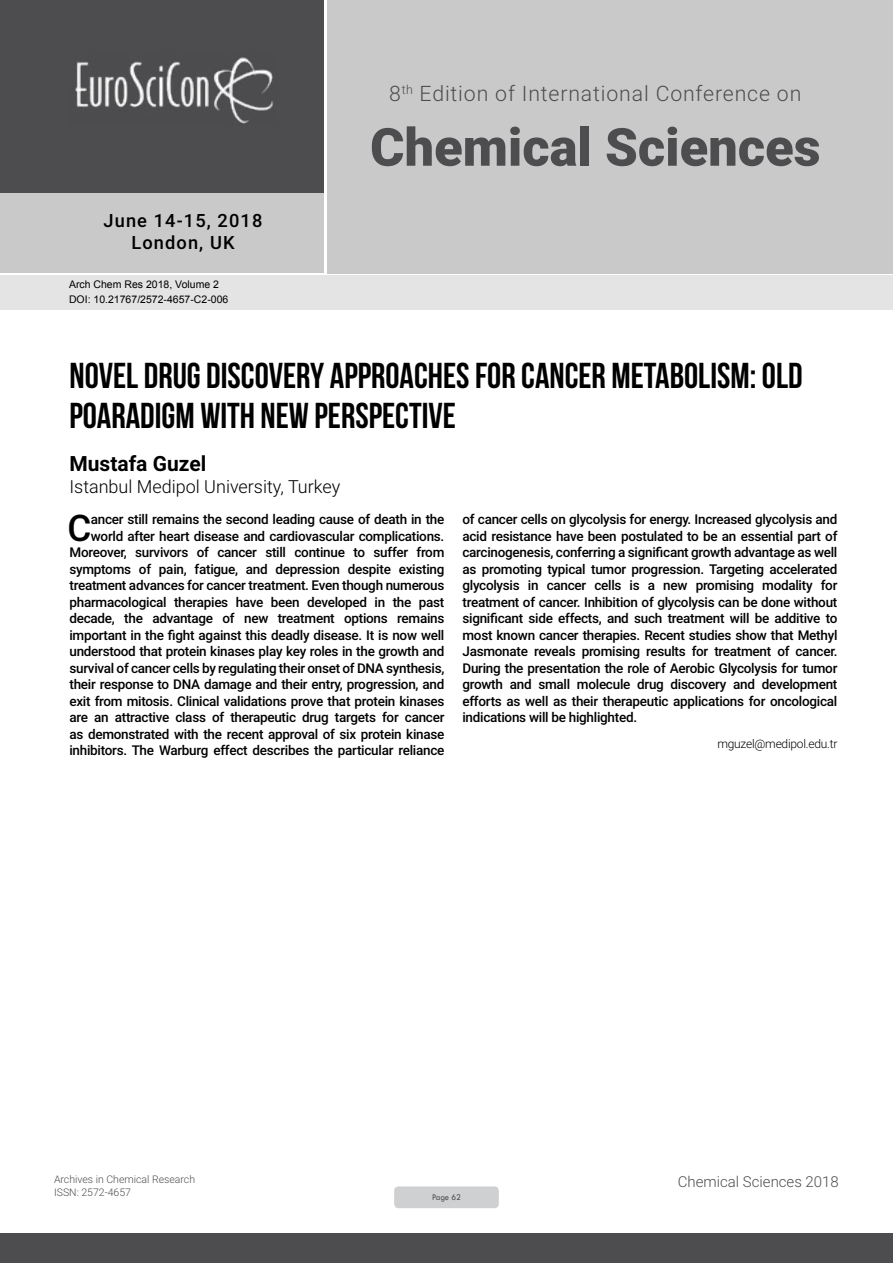
<style>
.page{position:relative;width:893px;height:1263px;background:#fff}
.page>*{position:absolute;margin:0;border:0;box-sizing:border-box;transform-origin:0 0}
.t1{font:900 52.5px "Roboto";color:#4d4d4f}
.t2{font:500 36.75px "Roboto";color:#000}
.t3{font:36px/39.6px "Bebas Neue";color:#000}
.t4{font:300 21.3px "Roboto";letter-spacing:.04em;color:#4d4d4f}
.t5{font:700 21px "Roboto";color:#000}
.t6{font:500 18.3px/21.9px "Roboto";letter-spacing:.06em;color:#000;text-align:center}
.t7{font:300 18px "Roboto";color:#000}
.t8{font:300 15px "Roboto";color:#4d4d4f}
.t9{font:500 13.5px/16.5px "Roboto";letter-spacing:-.02em;color:#000;text-align:right}
.t10{font:300 12px "Roboto";letter-spacing:-.02em;color:#000}
.t11{font:10.5px/14.4px "Arial";color:#000}
.t12{font:300 10.5px "Roboto";color:#4d4d4f}
.t13{font:9px "Tw Cen";letter-spacing:-.02em;color:#4d4d4f;scale:.95 1}
</style>
<div class="page">
<div style="left:0;top:0;width:323px;height:193px;background:#4d4d4f"></div>
<div style="left:1px;top:193px;width:323px;height:80px;background:#c9c9ca"></div>
<div style="left:327px;top:0;width:566px;height:273px;background:#c9c9ca"></div>
<img style="left:75px;top:57px;width:199px;height:67px">
<div style="left:0;top:1233px;width:893px;height:30px;background:#4d4d4f"></div>
<div style="left:1px;top:275px;width:892px;height:35px;background:#e4e4e4"></div>
<div style="left:394px;top:1186px;width:105px;height:22px;background:#cfd0d2;border-radius:4px"></div>
<h3 class="t6" style="left:104px;top:209px;width:160px">June 14-15, 2018<br>London, UK</h3>
<p class="t11" style="left:69px;top:278px;width:161px">Arch Chem Res 2018, Volume 2<br>DOI: 10.21767/2572-4657-C2-006</p>
<h3 class="t4" style="left:389px;top:78px;width:414px">8<sup>th</sup> Edition of International Conference on</h3>
<h1 class="t1" style="left:370px;top:110px;width:452px">Chemical Sciences</h1>
<h3 class="t3" style="left:69px;top:356px;width:735px">NOVEL DRUG DISCOVERY APPROACHES FOR CANCER METABOLISM: OLD<br>POARADIGM WITH NEW PERSPECTIVE</h3>
<h3 class="t5" style="left:69px;top:449px;width:138px">Mustafa Guzel</h3>
<h3 class="t7" style="left:69px;top:474px;width:272px">Istanbul Medipol University, Turkey</h3>
<p class="t9" style="left:69px;top:511px;width:377px">ancer still remains the second leading cause of death in the world after heart disease and cardiovascular complications.<br>Moreover, survivors of cancer still continue to suffer from symptoms of pain, fatigue, and depression despite existing treatment advances for cancer treatment. Even though numerous pharmacological therapies have been developed in the past decade, the advantage of new treatment options remains important in the fight against this deadly disease. It is now well understood that protein kinases play key roles in the growth and survival of cancer cells by regulating their onset of DNA synthesis, their response to DNA damage and their entry, progression, and exit from mitosis. Clinical validations prove that protein kinases are an attractive class of therapeutic drug targets for cancer as demonstrated with the recent approval of six protein kinase inhibitors. The Warburg effect describes the particular reliance</p>
<p class="t9" style="left:462px;top:511px;width:377px;text-align:justify">of cancer cells on glycolysis for energy. Increased glycolysis and acid resistance have been postulated to be an essential part of carcinogenesis, conferring a significant growth advantage as well as promoting typical tumor progression. Targeting accelerated glycolysis in cancer cells is a new promising modality for treatment of cancer. Inhibition of glycolysis can be done without significant side effects, and such treatment will be additive to most known cancer therapies. Recent studies show that Methyl Jasmonate reveals promising results for treatment of cancer.<br>During the presentation the role of Aerobic Glycolysis for tumor growth and small molecule drug discovery and development efforts as well as their therapeutic applications for oncological indications will be highlighted.</p>
<h2 class="t2" style="left:68px;top:502px;width:25px">C</h2>
<p class="t10" style="left:717px;top:735px;width:122px">mguzel@medipol.edu.tr</p>
<p class="t12" style="left:54px;top:1172px;width:143px">Archives in Chemical Research</p>
<p class="t8" style="left:678px;top:1171px;width:163px">Chemical Sciences 2018</p>
<p class="t12" style="left:54px;top:1185px;width:78px">ISSN: 2572-4657</p>
<p class="t13" style="left:432px;top:1192px;width:32px">Page 62</p>
</div>
